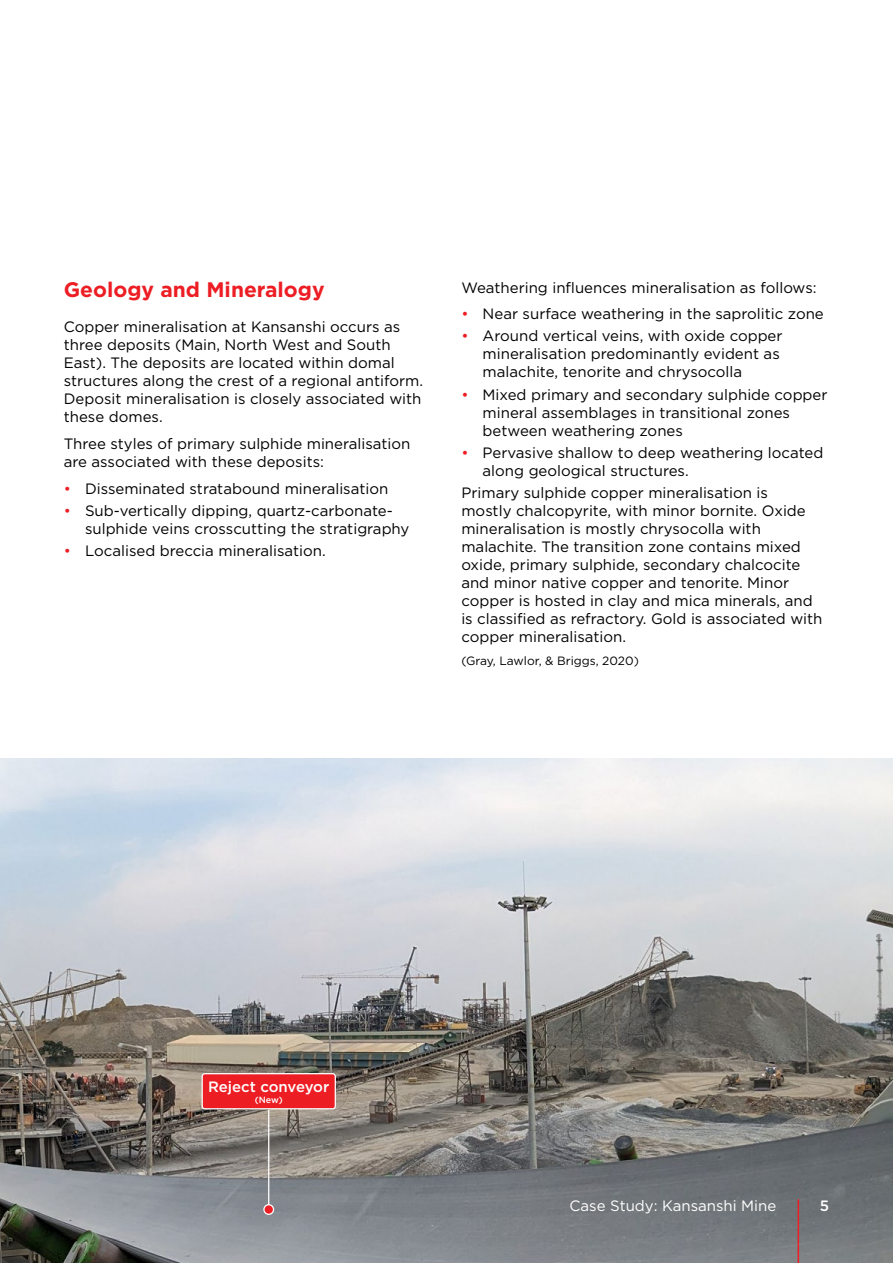
<style>
.page{position:relative;width:893px;height:1263px;background:#fff}
.page>*{position:absolute;margin:0;border:0;box-sizing:border-box;transform-origin:0 0}
.t1{font:700 21px "Gotham";color:#ed1d24}
.Body{font:15px/18px "Gotham";color:#000}
.t2{font:15px "Gotham";color:#fff}
.Body-2{font:500 15px "Gotham";letter-spacing:-.005em;color:#fff}
.Small_Copy{font:12px "Gotham";color:#000}
.Body-3{font:500 9px "Gotham";color:#fff}
.s1{color:#ed1d24}
</style>
<div class="page">
<img style="left:0;top:758px;width:893px;height:505px">
<div style="left:202px;top:1074px;width:133px;height:35px;background:#ed1d24;border-radius:3px"></div>
<div style="left:202px;top:1073px;width:134px;height:36px;border:1px solid #fff;border-radius:3px"></div>
<hr style="left:268px;top:1109px;width:1px;height:96px;background:#fff">
<svg style="left:264px;top:1205px;width:10px;height:9px"></svg>
<div style="left:263px;top:1204px;width:11px;height:11px;border:1px solid #fff;border-radius:50%"></div>
<hr style="left:798px;top:1199px;width:1px;height:64px;background:#ed1d24">
<h2 class="t1" style="left:64px;top:276px;width:262px">Geology and Mineralogy</h2>
<p class="Body" style="left:64px;top:318px;width:361px">Copper mineralisation at Kansanshi occurs as three deposits (Main, North West and South East). The deposits are located within domal structures along the crest of a regional antiform.<br>Deposit mineralisation is closely associated with these domes.</p>
<p class="Body" style="left:64px;top:434px;width:348px">Three styles of primary sulphide mineralisation are associated with these deposits:</p>
<p class="Body" style="left:64px;top:479px;width:326px"><span class="s1">•</span> Disseminated stratabound mineralisation</p>
<p class="Body" style="left:85px;top:501px;width:326px;text-indent:-21px"><span class="s1">•</span> Sub-vertically dipping, quartz-carbonate&shy;sulphide veins crosscutting the stratigraphy</p>
<p class="Body" style="left:64px;top:541px;width:263px"><span class="s1">•</span> Localised breccia mineralisation.</p>
<p class="Body" style="left:461px;top:278px;width:357px">Weathering influences mineralisation as follows:</p>
<p class="Body" style="left:461px;top:305px;width:364px"><span class="s1">•</span> Near surface weathering in the saprolitic zone</p>
<p class="Body" style="left:483px;top:327px;width:301px;text-indent:-21px"><span class="s1">•</span> Around vertical veins, with oxide copper mineralisation predominantly evident as malachite, tenorite and chrysocolla</p>
<p class="Body" style="left:483px;top:385px;width:346px;text-indent:-21px"><span class="s1">•</span> Mixed primary and secondary sulphide copper mineral assemblages in transitional zones between weathering zones</p>
<p class="Body" style="left:483px;top:443px;width:342px;text-indent:-21px"><span class="s1">•</span> Pervasive shallow to deep weathering located along geological structures.</p>
<p class="Body" style="left:461px;top:484px;width:363px">Primary sulphide copper mineralisation is<br>mostly chalcopyrite, with minor bornite. Oxide mineralisation is mostly chrysocolla with malachite. The transition zone contains mixed oxide, primary sulphide, secondary chalcocite and minor native copper and tenorite. Minor copper is hosted in clay and mica minerals, and is classified as refractory. Gold is associated with copper mineralisation.</p>
<p class="Small_Copy" style="left:461px;top:653px;width:179px">(Gray, Lawlor, &amp; Briggs, 2020)</p>
<p class="Body-2" style="left:208px;top:1077px;width:123px">Reject conveyor</p>
<p class="Body-3" style="left:255px;top:1093px;width:29px">(New)</p>
<p class="t2" style="left:569px;top:1196px;width:208px">Case Study: Kansanshi Mine</p>
<p class="Body-2" style="left:820px;top:1196px;width:11px">5</p>
</div>
